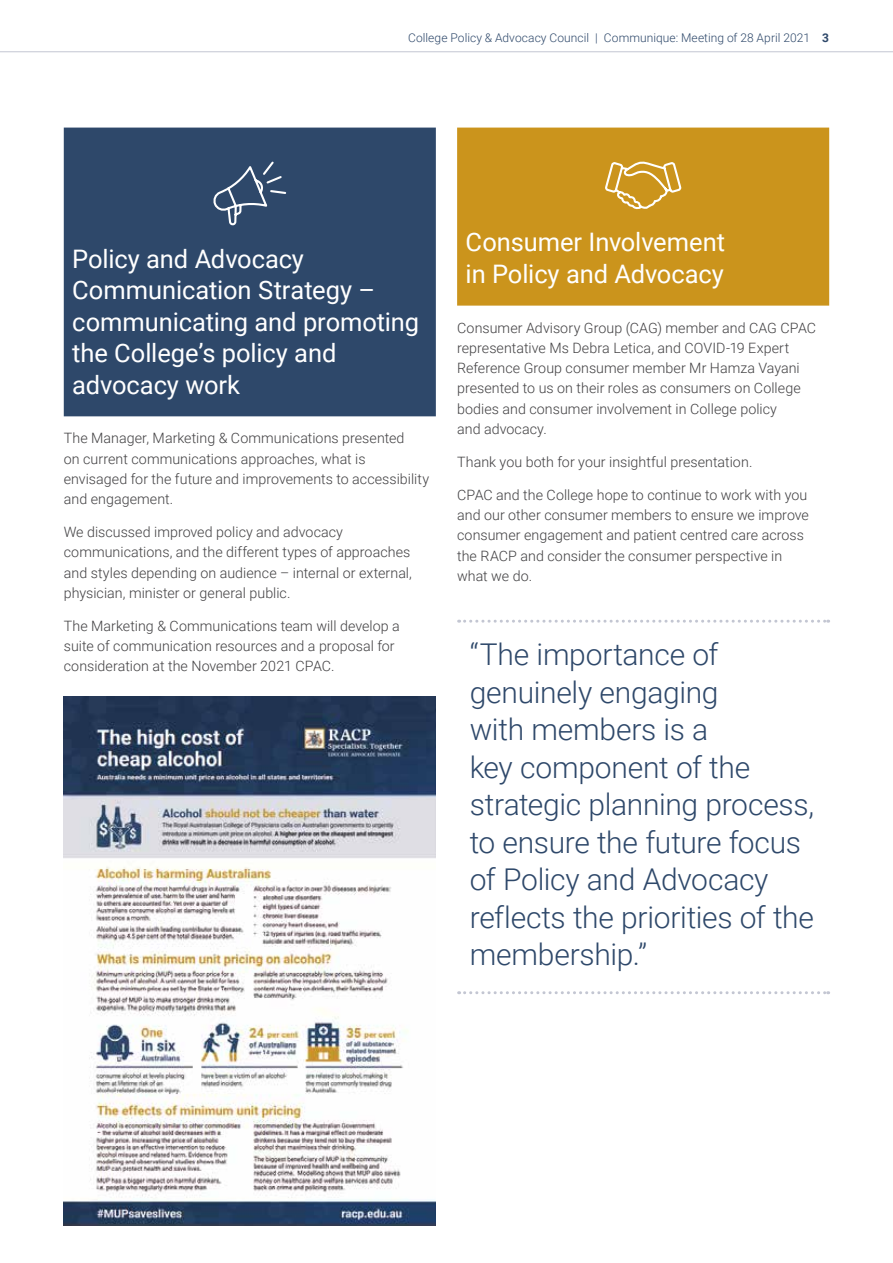
<style>
.page{position:relative;width:893px;height:1263px;background:#fff}
.page>*{position:absolute;margin:0;border:0;box-sizing:border-box;transform-origin:0 0}
.t1{font:300 30px/37.5px "Roboto";letter-spacing:-.01em;color:#2e486a}
.t2{font:25.5px/31.5px "Roboto";letter-spacing:-.005em;color:#fff}
.t3{font:300 14.25px/20.2px "Roboto";letter-spacing:.005em;color:#414042}
.t4{font:300 12px "Roboto";letter-spacing:.005em;color:#2e486a}
.s1{font-weight:700}
</style>
<div class="page">
<img style="left:64px;top:696px;width:372px;height:529px">
<div style="left:64px;top:128px;width:372px;height:288px;background:#2e486a"></div>
<svg style="left:213px;top:160px;width:75px;height:67px"></svg>
<div style="left:457px;top:128px;width:372px;height:178px;background:#cb941c"></div>
<svg style="left:604px;top:158px;width:78px;height:52px"></svg>
<svg style="left:459px;top:620px;width:370px;height:3px"></svg>
<svg style="left:459px;top:991px;width:370px;height:3px"></svg>
<hr style="left:0;top:51px;width:893px;height:1px;background:#c3c6d2">
<p class="t4" style="left:408px;top:30px;width:423px">College Policy &amp; Advocacy Council | Communique: Meeting of 28 April 2021 <span class="s1">3</span></p>
<h2 class="t2" style="left:72px;top:242px;width:348px">Policy and Advocacy<br>Communication Strategy – communicating and promoting the College’s policy and advocacy work</h2>
<p class="t3" style="left:64px;top:428px;width:367px">The Manager, Marketing &amp; Communications presented<br>on current communications approaches, what is envisaged for the future and improvements to accessibility and engagement.</p>
<p class="t3" style="left:64px;top:521px;width:350px">We discussed improved policy and advocacy communications, and the different types of approaches and styles depending on audience – internal or external, physician, minister or general public.</p>
<p class="t3" style="left:64px;top:615px;width:338px">The Marketing &amp; Communications team will develop a suite of communication resources and a proposal for consideration at the November 2021 CPAC.</p>
<h2 class="t2" style="left:466px;top:226px;width:261px">Consumer Involvement in Policy and Advocacy</h2>
<p class="t3" style="left:457px;top:317px;width:361px">Consumer Advisory Group (CAG) member and CAG CPAC representative Ms Debra Letica, and COVID-19 Expert Reference Group consumer member Mr Hamza Vayani presented to us on their roles as consumers on College bodies and consumer involvement in College policy<br>and advocacy.</p>
<p class="t3" style="left:457px;top:451px;width:297px">Thank you both for your insightful presentation.</p>
<p class="t3" style="left:457px;top:484px;width:353px">CPAC and the College hope to continue to work with you and our other consumer members to ensure we improve consumer engagement and patient centred care across the RACP and consider the consumer perspective in what we do.</p>
<h1 class="t1" style="left:470px;top:635px;width:346px">“The importance of genuinely engaging<br>with members is a<br>key component of the strategic planning process, to ensure the future focus of Policy and Advocacy reflects the priorities of the membership.”</h1>
</div>
